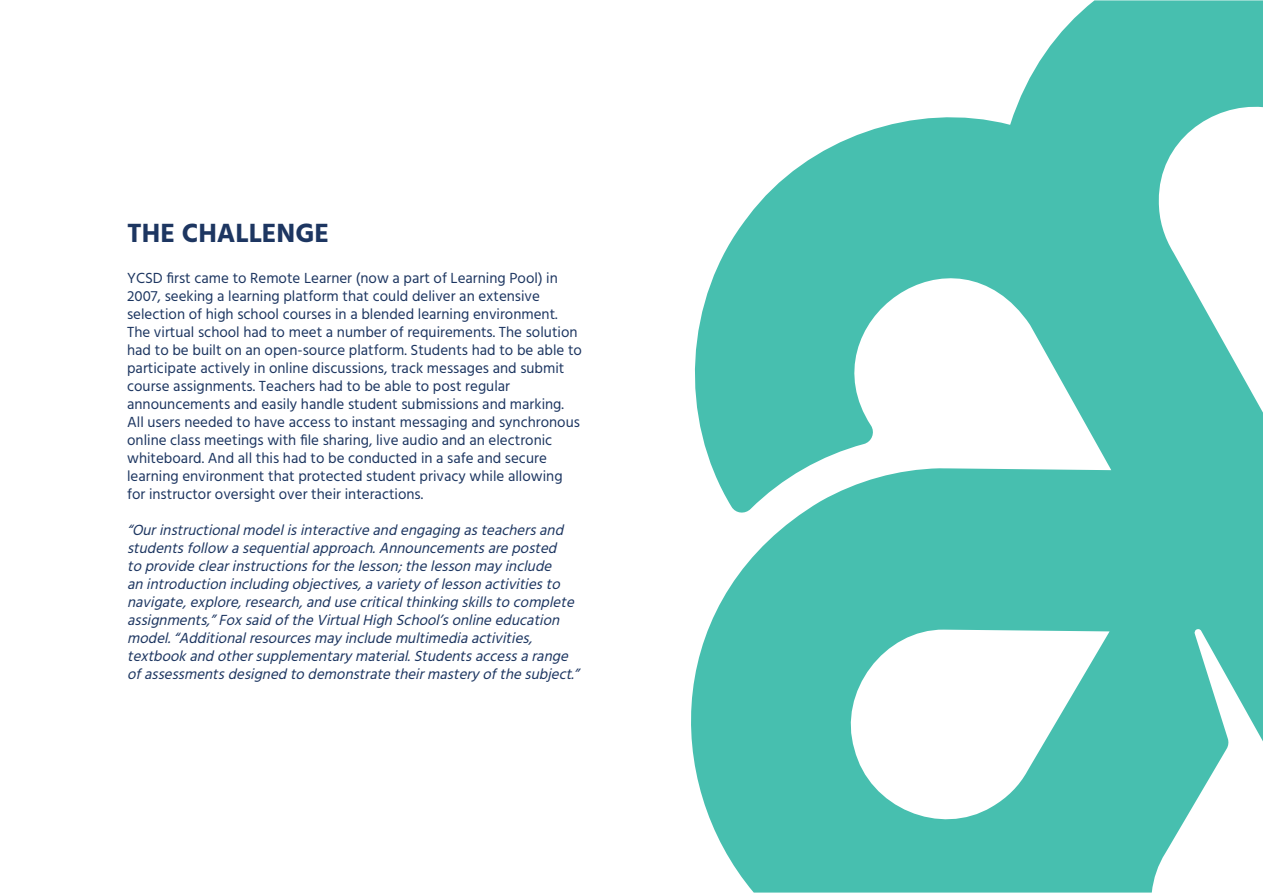
<style>
.page{position:relative;width:1263px;height:893px;background:#fff}
.page>*{position:absolute;margin:0;border:0;box-sizing:border-box;transform-origin:0 0}
.t1{font:700 27px "Hind";color:#1d3661}
.t2{font:15px/18px "Hind";color:#1d3661}
.t3{font:italic 15px/18px "Hind";color:#1d3661}
</style>
<div class="page">
<svg style="left:691px;top:0;width:572px;height:893px;fill:#47bfaf"></svg>
<h1 class="t1" style="left:127px;top:217px;width:203px">THE CHALLENGE</h1>
<p class="t2" style="left:127px;top:270px;width:456px">YCSD first came to Remote Learner (now a part of Learning Pool) in 2007, seeking a learning platform that could deliver an extensive selection of high school courses in a blended learning environment.<br>The virtual school had to meet a number of requirements. The solution had to be built on an open-source platform. Students had to be able to participate actively in online discussions, track messages and submit course assignments. Teachers had to be able to post regular announcements and easily handle student submissions and marking.<br>All users needed to have access to instant messaging and synchronous online class meetings with file sharing, live audio and an electronic whiteboard. And all this had to be conducted in a safe and secure learning environment that protected student privacy while allowing for instructor oversight over their interactions.</p>
<p class="t3" style="left:127px;top:522px;width:458px">“Ourinstructionalmodelisinteractiveandengagingasteachersand studentsfollow asequentialapproach.Announcementsareposted toprovideclearinstructionsforthelesson;thelessonmayinclude anintroductionincludingobjectives,avarietyoflessonactivitiesto navigate,explore,research,andusecriticalthinkingskillstocomplete assignments,”FoxsaidoftheVirtualHighSchool’sonlineeducation model.“Additionalresourcesmayincludemultimediaactivities, textbookandothersupplementarymaterial.Studentsaccessarange ofassessmentsdesignedtodemonstratetheirmasteryofthesubject.”</p>
</div>
